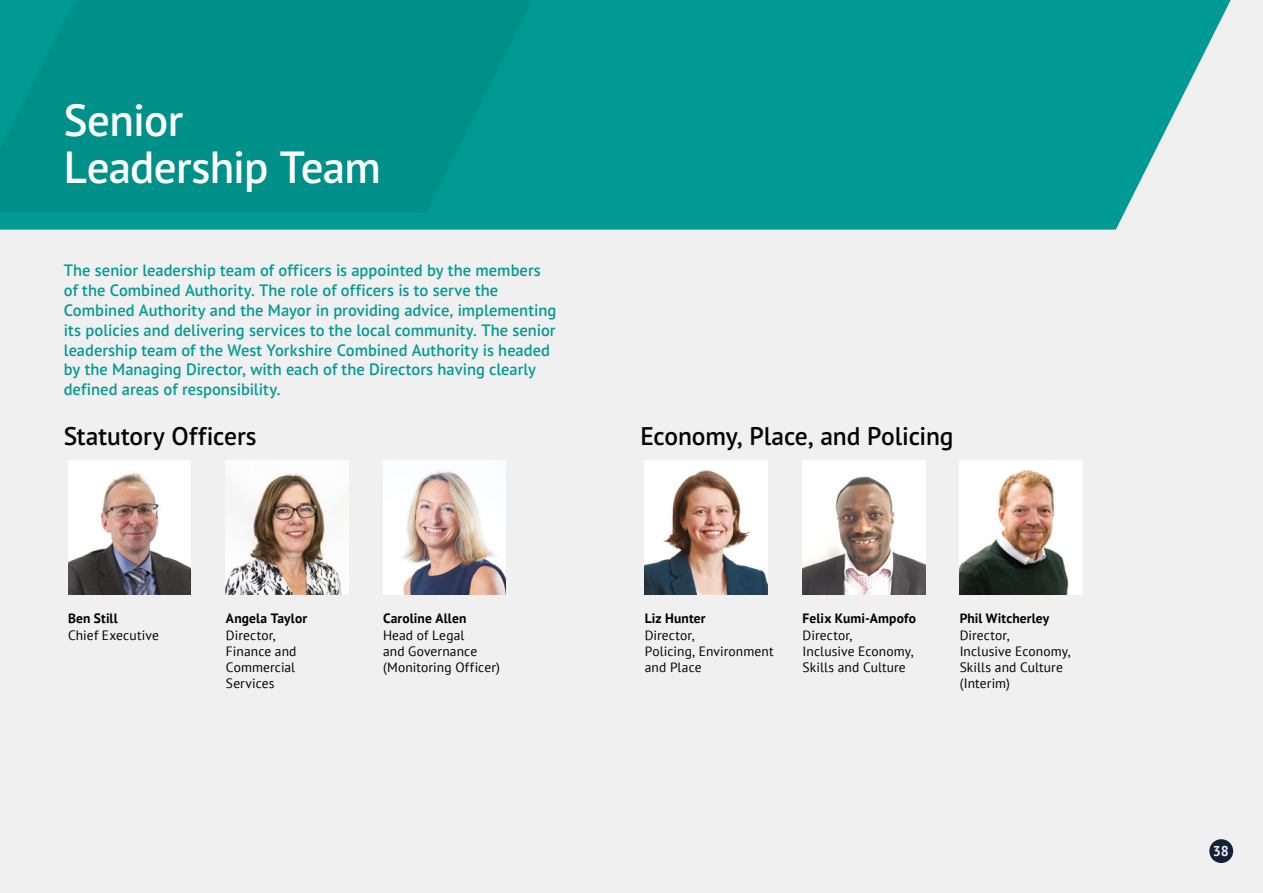
<style>
.page{position:relative;width:1263px;height:893px;background:#f0f0f0}
.page>*{position:absolute;margin:0;border:0;box-sizing:border-box;transform-origin:0 0}
.t1{font:600 45px/46.5px "PT Sans Pro";letter-spacing:-.015em;color:#fff}
.t2{font:600 25.5px "PT Sans Pro";letter-spacing:-.005em;color:#000}
.t3{font:600 16.5px/19.8px "PT Sans Pro";color:#009a93}
.t4{font:700 14.25px "PT Sans";color:#fff}
.t5{font:13.5px/16.2px "PT Sans";letter-spacing:.01em;color:#000}
.s1{font-weight:700}
</style>
<div class="page">
<svg style="left:0;top:0;width:1237px;height:230px;background:#15a19b"></svg>
<svg style="left:0;top:0;width:546px;height:213px;background:#00918b"></svg>
<img style="left:68px;top:460px;width:123px;height:134px">
<img style="left:226px;top:460px;width:123px;height:134px">
<img style="left:383px;top:460px;width:123px;height:134px">
<img style="left:645px;top:460px;width:122px;height:134px">
<img style="left:803px;top:460px;width:122px;height:134px">
<img style="left:960px;top:460px;width:122px;height:134px">
<h1 class="t1" style="left:64px;top:97px;width:318px">Senior<br>Leadership Team</h1>
<p class="t3" style="left:64px;top:260px;width:494px">The senior leadership team of officers is appointed by the members of the Combined Authority. The role of officers is to serve the Combined Authority and the Mayor in providing advice, implementing its policies and delivering services to the local community. The senior leadership team of the West Yorkshire Combined Authority is headed by the Managing Director, with each of the Directors having clearly defined areas of responsibility.</p>
<p class="t2" style="left:64px;top:419px;width:194px">Statutory Officers</p>
<p class="t5" style="left:68px;top:610px;width:92px"><span class="s1">Ben Still<br></span>Chief Executive</p>
<p class="t5" style="left:226px;top:610px;width:83px"><span class="s1">Angela Taylor<br></span>Director,<br>Finance and<br>Commercial<br>Services</p>
<p class="t5" style="left:383px;top:610px;width:118px"><span class="s1">Caroline Allen<br></span>Head of Legal<br>and Governance (Monitoring Officer)</p>
<p class="t2" style="left:640px;top:419px;width:315px">Economy, Place, and Policing</p>
<p class="t5" style="left:645px;top:610px;width:130px"><span class="s1">Liz Hunter<br></span>Director,<br>Policing, Environment and Place</p>
<p class="t5" style="left:803px;top:610px;width:115px"><span class="s1">Felix Kumi-Ampofo<br></span>Director,<br>Inclusive Economy,<br>Skills and Culture</p>
<p class="t5" style="left:960px;top:610px;width:113px"><span class="s1">Phil Witcherley<br></span>Director,<br>Inclusive Economy,<br>Skills and Culture (Interim)</p>
<p class="t4" style="left:1213px;top:841px;width:18px">38</p>
</div>
